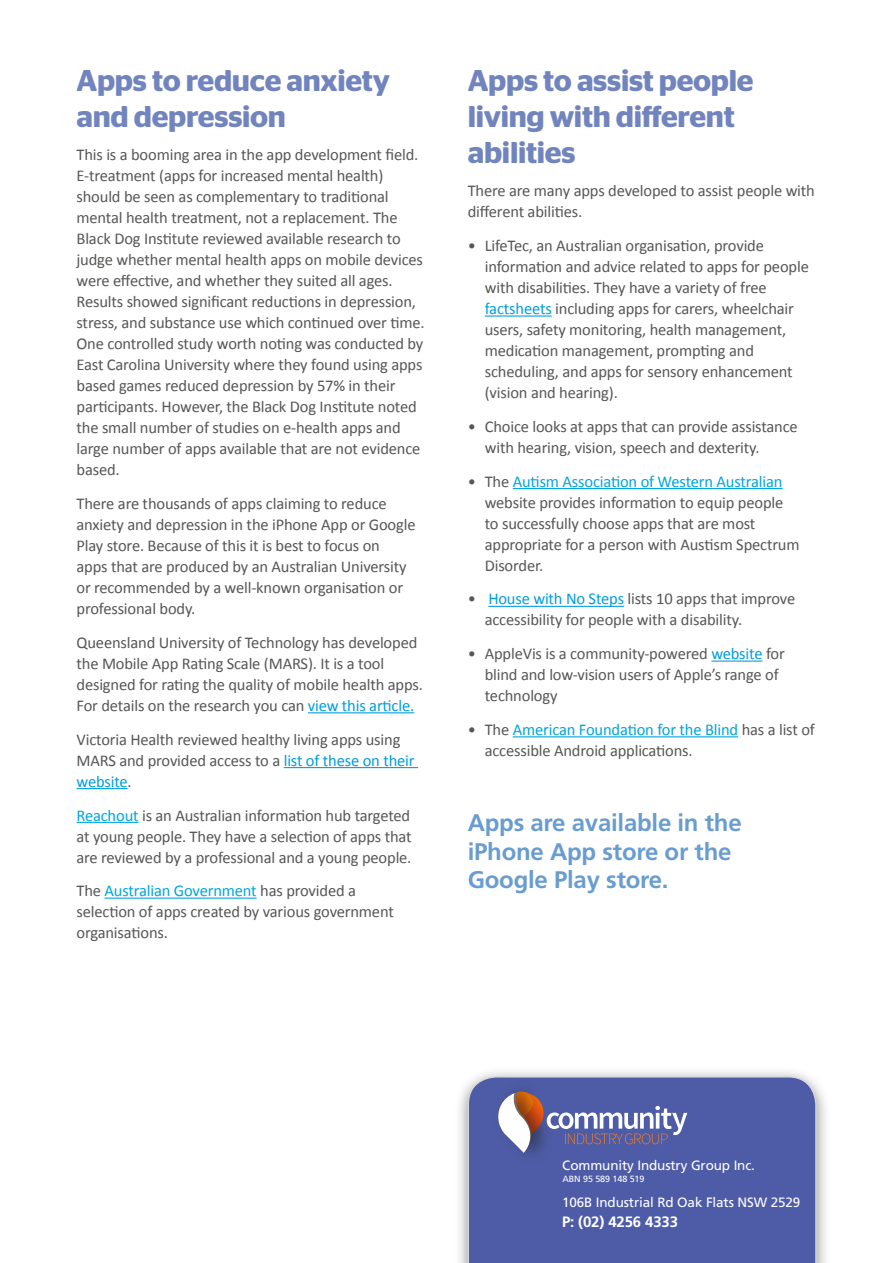
<style>
.page{position:relative;width:893px;height:1263px;background:#fff}
.page>*{position:absolute;margin:0;border:0;box-sizing:border-box;transform-origin:0 0}
.Body_Text_Heading{font:600 30px/36px "Stag Sans";letter-spacing:-.01em;color:#7184be}
.Body_Text_First_Para{font:700 24px/28.5px "Frutiger";letter-spacing:-.01em;color:#699cd0}
.Body_Text{font:16.5px/21px "Calibri";letter-spacing:-.01em;color:#575756}
.Body_Text_First_Para-2{font:700 15px "Frutiger";letter-spacing:-.01em;color:#fff}
.Body_Text_First_Para-3{font:13.5px "Frutiger";letter-spacing:-.01em;color:#fff}
.Body_Text_First_Para-4{font:9px "Frutiger";letter-spacing:-.01em;color:#fff}
.s1{color:#009ddc}
.s2{color:#00a5da}
</style>
<div class="page">
<hr style="left:308px;top:712px;width:106px;height:1px;background:#009ddc">
<hr style="left:284px;top:767px;width:134px;height:1px;background:#009ddc">
<hr style="left:77px;top:788px;width:51px;height:1px;background:#009ddc">
<hr style="left:77px;top:822px;width:62px;height:1px;background:#00a5da">
<hr style="left:105px;top:897px;width:152px;height:2px;background:#00a5da">
<hr style="left:485px;top:315px;width:67px;height:2px;background:#009ddc">
<hr style="left:513px;top:488px;width:270px;height:1px;background:#00a5da">
<hr style="left:488px;top:606px;width:136px;height:1px;background:#009ddc">
<hr style="left:711px;top:660px;width:51px;height:2px;background:#009ddc">
<hr style="left:513px;top:736px;width:225px;height:1px;background:#00a5da">
<div style="left:454px;top:1066px;width:377px;height:197px;background:#1d1d1b;opacity:.53"></div>
<div style="left:467px;top:1076px;width:350px;height:187px;background:#4e5ca7"></div>
<div style="left:493px;top:1079px;width:60px;height:86px;background:#4e5ca7"></div>
<svg style="left:498px;top:1092px;width:189px;height:61px"></svg>
<p class="Body_Text_Heading" style="left:77px;top:62px;width:315px">Apps to reduce anxiety and depression</p>
<p class="Body_Text" style="left:77px;top:144px;width:350px">This is a booming area in the app development field.<br>E-treatment (apps for increased mental health) should be seen as complementary to traditional mental health treatment, not a replacement. The Black Dog Institute reviewed available research to judge whether mental health apps on mobile devices were effective, and whether they suited all ages.<br>Results showed significant reductions in depression, stress, and substance use which continued over time.<br>One controlled study worth noting was conducted by East Carolina University where they found using apps based games reduced depression by 57% in their participants. However, the Black Dog Institute noted the small number of studies on e-health apps and large number of apps available that are not evidence based.</p>
<p class="Body_Text" style="left:77px;top:493px;width:341px">There are thousands of apps claiming to reduce anxiety and depression in the iPhone App or Google Play store. Because of this it is best to focus on<br>apps that are produced by an Australian University or recommended by a well-known organisation or professional body.</p>
<p class="Body_Text" style="left:77px;top:632px;width:348px">Queensland University of Technology has developed the Mobile App Rating Scale (MARS). It is a tool designed for rating the quality of mobile health apps.<br>For details on the research you can <span class="s1">view this article.</span></p>
<p class="Body_Text" style="left:77px;top:729px;width:340px">Victoria Health reviewed healthy living apps using<br>MARS and provided access to a <span class="s1">list of these on their website</span>.</p>
<p class="Body_Text" style="left:77px;top:804px;width:337px;text-align:justify"><span class="s2">Reachout</span> is an Australian information hub targeted at young people. They have a selection of apps that are reviewed by a professional and a young people.</p>
<p class="Body_Text" style="left:77px;top:880px;width:319px">The <span class="s2">Australian Government</span> has provided a selection of apps created by various government organisations.</p>
<p class="Body_Text_Heading" style="left:468px;top:62px;width:287px">Apps to assist people living with different abilities</p>
<p class="Body_Text" style="left:468px;top:180px;width:349px">There are many apps developed to assist people with different abilities.</p>
<p class="Body_Text" style="left:485px;top:235px;width:326px;text-indent:-17px">• LifeTec, an Australian organisation, provide information and advice related to apps for people with disabilities. They have a variety of free <span class="s1">factsheets</span> including apps for carers, wheelchair users, safety monitoring, health management, medication management, prompting and scheduling, and apps for sensory enhancement (vision and hearing).</p>
<p class="Body_Text" style="left:485px;top:416px;width:315px;text-indent:-17px">• Choice looks at apps that can provide assistance with hearing, vision, speech and dexterity.</p>
<p class="Body_Text" style="left:485px;top:471px;width:316px;text-indent:-17px">• The <span class="s2">Autism Association of Western Australian </span>website provides information to equip people to successfully choose apps that are most appropriate for a person with Austism Spectrum Disorder.</p>
<p class="Body_Text" style="left:485px;top:588px;width:312px;text-indent:-17px">• <span class="s1">House with No Steps</span> lists 10 apps that improve accessibility for people with a disability.</p>
<p class="Body_Text" style="left:485px;top:643px;width:302px;text-indent:-17px">• AppleVis is a community-powered <span class="s1">website</span> for blind and low-vision users of Apple’s range of technology</p>
<p class="Body_Text" style="left:485px;top:719px;width:332px;text-indent:-17px">• The <span class="s2">American Foundation for the Blind</span> has a list of accessible Android applications.</p>
<p class="Body_Text_First_Para" style="left:468px;top:808px;width:275px">Apps are available in the iPhone App store or the<br>Google Play store.</p>
<p class="Body_Text_First_Para-3" style="left:562px;top:1157px;width:194px">Community Industry Group Inc.</p>
<p class="Body_Text_First_Para-4" style="left:562px;top:1173px;width:84px">ABN 95 589 148 519</p>
<p class="Body_Text_First_Para-3" style="left:562px;top:1194px;width:240px">106B Industrial Rd Oak Flats NSW 2529</p>
<p class="Body_Text_First_Para-2" style="left:562px;top:1213px;width:118px">P: (02) 4256 4333</p>
</div>
